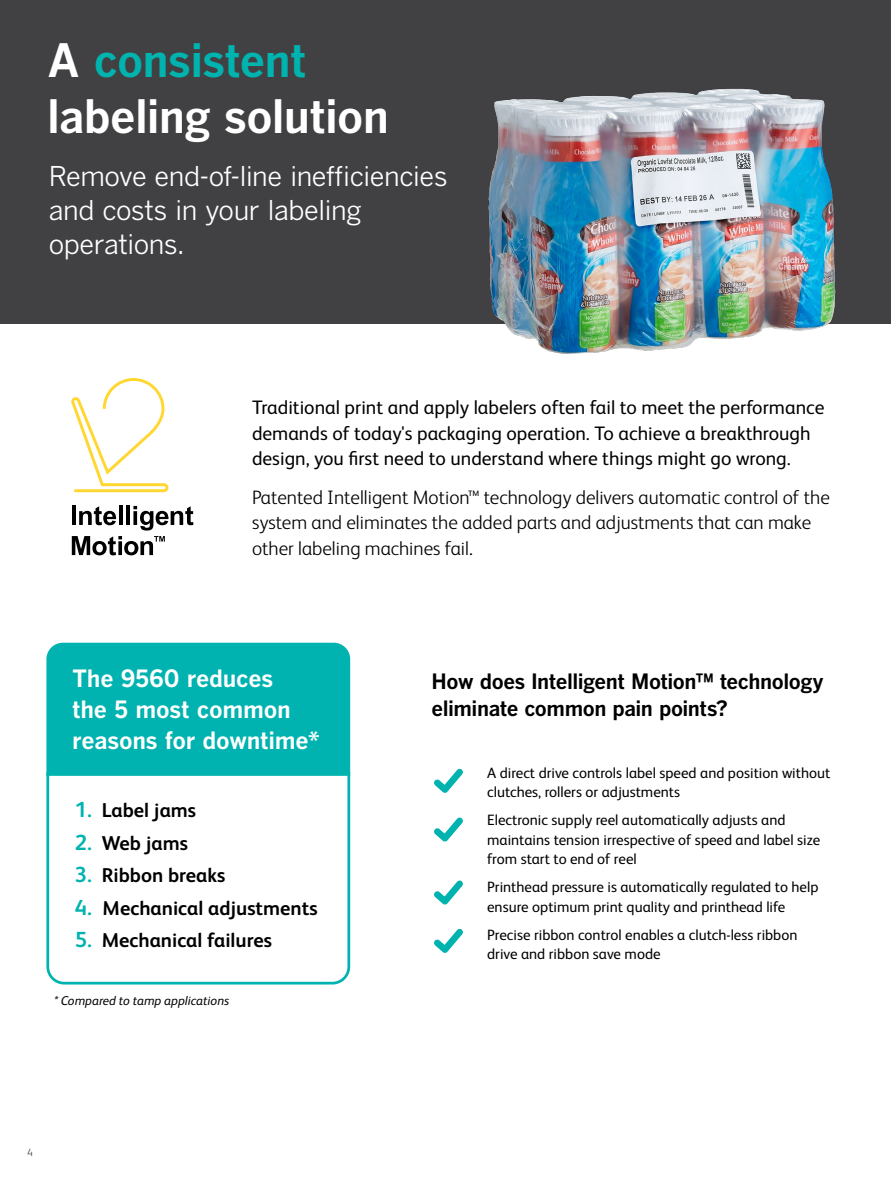
<style>
.page{position:relative;width:891px;height:1188px;background:#fff}
.page>*{position:absolute;margin:0;border:0;box-sizing:border-box;transform-origin:0 0}
.t1{font:700 45.75px/55.8px "Benton Gothic";letter-spacing:-.02em;color:#fff}
.t2{font:27.15px/33.9px "Benton Gothic";letter-spacing:-.02em;color:#fff}
.t3{font:700 23.7px/30.9px "Benton Gothic";letter-spacing:-.01em;color:#fff}
.t4{font:700 21px/27px "Benton Gothic";letter-spacing:-.025em;color:#000}
.t5{font:700 20.1px "FS Albert Pro";color:#000}
.t6{font:19.5px/25.5px "FS Albert Pro";color:#000}
.t7{font:300 19.5px/25.5px "FS Albert Pro";color:#000}
.t8{font:15px/19.5px "FS Albert Pro";color:#000}
.t9{font:italic 12.75px "FS Albert Pro";color:#000}
.t10{font:300 10.5px "FS Albert Pro";color:#414042}
.s1{color:#00b3af}
.s2{font-size:21.9px;color:#00b3b0}
</style>
<div class="page">
<div style="left:0;top:0;width:891px;height:324px;background:#414042"></div>
<svg style="left:46px;top:770px;width:305px;height:215px"></svg>
<div style="left:46px;top:643px;width:304px;height:133px;background:#00b3b0"></div>
<svg style="left:71px;top:378px;width:97px;height:114px"></svg>
<svg style="left:72px;top:506px;width:121px;height:49px"></svg>
<svg style="left:434px;top:768px;width:29px;height:25px"></svg>
<svg style="left:434px;top:817px;width:29px;height:25px"></svg>
<svg style="left:434px;top:880px;width:29px;height:25px"></svg>
<svg style="left:434px;top:929px;width:29px;height:24px"></svg>
<img style="left:488px;top:88px;width:348px;height:266px">
<h1 class="t1" style="left:47px;top:33px;width:343px">A <span class="s1">consistent </span>labeling solution</h1>
<h2 class="t2" style="left:49px;top:160px;width:400px">Remove end-of-line inefficiencies and costs in your labeling operations.</h2>
<h3 class="t6" style="left:252px;top:393px;width:574px">Traditional print and apply labelers often fail to meet the performance demands of today's packaging operation. To achieve a breakthrough design, you first need to understand where things might go wrong.</h3>
<h3 class="t7" style="left:252px;top:483px;width:579px">Patented Intelligent Motion™ technology delivers automatic control of the system and eliminates the added parts and adjustments that can make other labeling machines fail.</h3>
<h3 class="t3" style="left:72px;top:664px;width:249px">The 9560 reduces<br>the 5 most common reasons for downtime*</h3>
<h3 class="t5" style="left:75px;top:796px;width:123px"><span class="s2">1.</span> Label jams</h3>
<h3 class="t5" style="left:75px;top:829px;width:114px"><span class="s2">2.</span> Web jams</h3>
<h3 class="t5" style="left:75px;top:861px;width:152px"><span class="s2">3.</span> Ribbon breaks</h3>
<h3 class="t5" style="left:75px;top:894px;width:244px"><span class="s2">4.</span> Mechanical adjustments</h3>
<h3 class="t5" style="left:75px;top:926px;width:199px"><span class="s2">5.</span> Mechanical failures</h3>
<p class="t9" style="left:54px;top:992px;width:177px">* Compared to tamp applications</p>
<h3 class="t4" style="left:432px;top:669px;width:394px">How does Intelligent Motion™ technology eliminate common pain points?</h3>
<p class="t8" style="left:487px;top:762px;width:345px">A direct drive controls label speed and position without clutches, rollers or adjustments</p>
<p class="t8" style="left:487px;top:809px;width:335px">Electronic supply reel automatically adjusts and maintains tension irrespective of speed and label size from start to end of reel</p>
<p class="t8" style="left:487px;top:876px;width:333px">Printhead pressure is automatically regulated to help ensure optimum print quality and printhead life</p>
<p class="t8" style="left:487px;top:924px;width:312px">Precise ribbon control enables a clutch-less ribbon drive and ribbon save mode</p>
<p class="t10" style="left:27px;top:1145px;width:7px">4</p>
</div>
